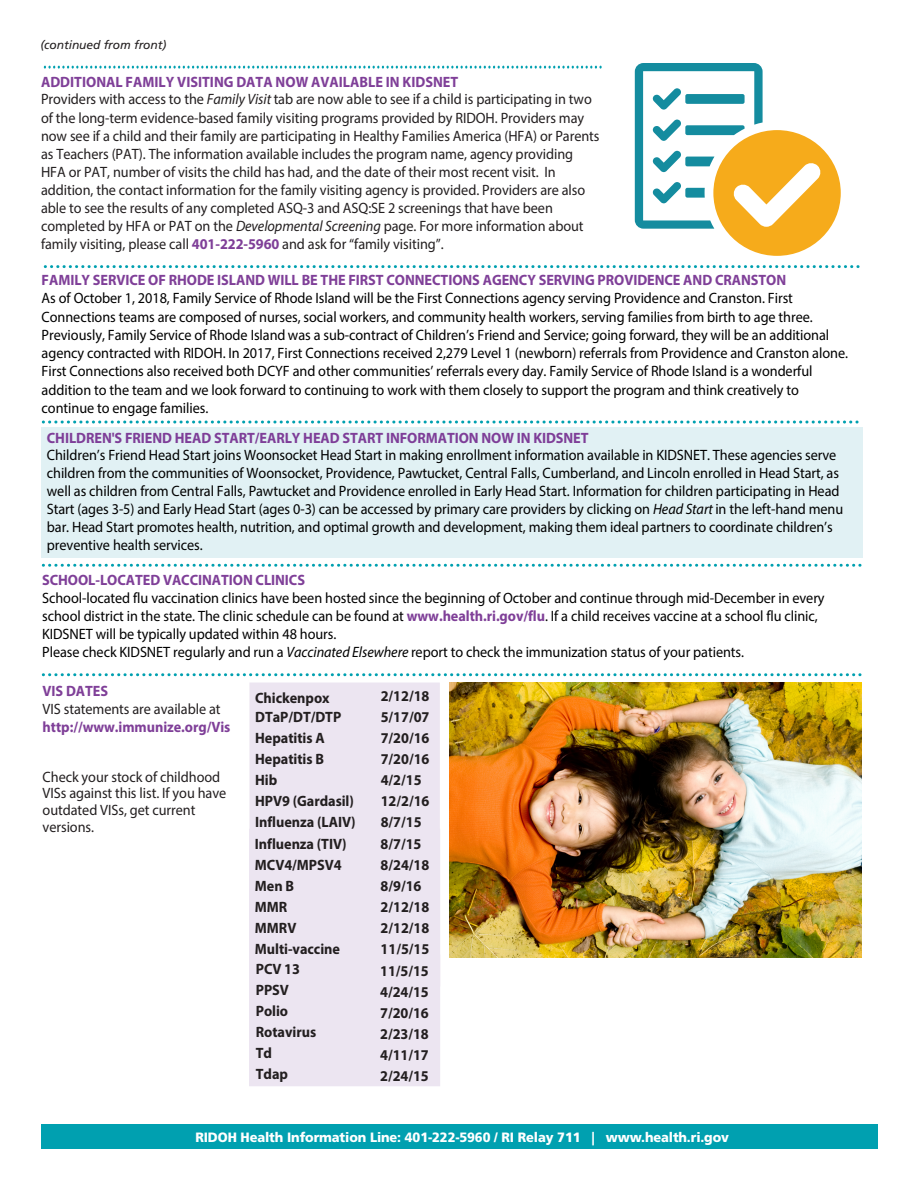
<style>
.page{position:relative;width:918px;height:1188px;background:#fff}
.page>*{position:absolute;margin:0;border:0;box-sizing:border-box;transform-origin:0 0}
.Body_Copy{font:15px/18.3px "Myriad Pro";letter-spacing:-.005em;color:#000;scale:.95 1}
.Body_Copy-2{font:15px/18px "Myriad Pro";letter-spacing:-.005em;color:#231f20;scale:.95 1}
.t1{font:700 15px/21px "Myriad Pro";letter-spacing:-.005em;color:#231f20;scale:.95 1}
.t2{font:700 15px "Myriad Pro";letter-spacing:-.005em;color:#7f3f98;scale:.95 1}
.t3{font:700 15px "Myriad Pro";letter-spacing:-.005em;color:#7e3e98;scale:.95 1}
.t4{font:900 13.5px "Frutiger";letter-spacing:-.01em;color:#fff;scale:.95 1}
.Body_Copy-3{font:italic 12px "Frutiger";letter-spacing:-.005em;color:#231f20}
.s1{font-weight:700;color:#7f3f98}
.s2{font-style:italic}
</style>
<div class="page">
<div style="left:41px;top:1124px;width:837px;height:24px;background:#00a0b0"></div>
<svg style="left:43px;top:421px;width:816px;height:3px"></svg>
<svg style="left:43px;top:673px;width:818px;height:3px"></svg>
<div style="left:41px;top:427px;width:821px;height:131px;background:#e1f1f4"></div>
<svg style="left:45px;top:265px;width:815px;height:3px"></svg>
<svg style="left:45px;top:66px;width:557px;height:2px"></svg>
<div style="left:249px;top:736px;width:191px;height:51px;background:#ece5f1"></div>
<div style="left:249px;top:882px;width:191px;height:51px;background:#ece5f1"></div>
<div style="left:249px;top:997px;width:191px;height:47px;background:#ece5f1"></div>
<img style="left:450px;top:682px;width:411px;height:276px">
<svg style="left:635px;top:63px;width:206px;height:193px"></svg>
<svg style="left:43px;top:564px;width:818px;height:3px"></svg>
<p class="Body_Copy-3" style="left:40px;top:38px;width:128px">(continued from front)</p>
<p class="Body_Copy-2" style="left:41px;top:72px;width:589px"><span class="s1">ADDITIONAL FAMILY VISITING DATA NOW AVAILABLE IN KIDSNET<br></span>Providers with access to the <span class="s2">Family Visit</span> tab are now able to see if a child is participating in two of the long-term evidence-based family visiting programs provided by RIDOH. Providers may now see if a child and their family are participating in Healthy Families America (HFA) or Parents as Teachers (PAT). The information available includes the program name, agency providing HFA or PAT, number of visits the child has had, and the date of their most recent visit. In addition, the contact information for the family visiting agency is provided. Providers are also able to see the results of any completed ASQ-3 and ASQ:SE 2 screenings that have been completed by HFA or PAT on the <span class="s2">Developmental Screening</span> page. For more information about family visiting, please call <span class="s1">401-222-5960</span> and ask for “family visiting”.</p>
<p class="Body_Copy" style="left:42px;top:271px;width:850px"><span class="s1">FAMILY SERVICE OF RHODE ISLAND WILL BE THE FIRST CONNECTIONS AGENCY SERVING PROVIDENCE AND CRANSTON<br></span>As of October 1, 2018, Family Service of Rhode Island will be the First Connections agency serving Providence and Cranston. First Connections teams are composed of nurses, social workers, and community health workers, serving families from birth to age three.<br>Previously, Family Service of Rhode Island was a sub-contract of Children’s Friend and Service; going forward, they will be an additional agency contracted with RIDOH. In 2017, First Connections received 2,279 Level 1 (newborn) referrals from Providence and Cranston alone.<br>First Connections also received both DCYF and other communities’ referrals every day. Family Service of Rhode Island is a wonderful addition to the team and we look forward to continuing to work with them closely to support the program and think creatively to continue to engage families.</p>
<p class="t3" style="left:47px;top:428px;width:572px">CHILDREN'S FRIEND HEAD START/EARLY HEAD START INFORMATION NOW IN KIDSNET</p>
<p class="Body_Copy" style="left:47px;top:446px;width:840px">Children’s Friend Head Start joins Woonsocket Head Start in making enrollment information available in KIDSNET. These agencies serve children from the communities of Woonsocket, Providence, Pawtucket, Central Falls, Cumberland, and Lincoln enrolled in Head Start, as well as children from Central Falls, Pawtucket and Providence enrolled in Early Head Start. Information for children participating in Head Start (ages 3-5) and Early Head Start (ages 0-3) can be accessed by primary care providers by clicking on <span class="s2">Head Start</span> in the left-hand menu bar. Head Start promotes health, nutrition, and optimal growth and development, making them ideal partners to coordinate children’s preventive health services.</p>
<p class="t2" style="left:42px;top:570px;width:278px">SCHOOL-LOCATED VACCINATION CLINICS</p>
<p class="Body_Copy" style="left:42px;top:589px;width:825px">School-located flu vaccination clinics have been hosted since the beginning of October and continue through mid-December in every school district in the state. The clinic schedule can be found at <span class="s1">www.health.ri.gov/flu</span>. If a child receives vaccine at a school flu clinic, KIDSNET will be typically updated within 48 hours.<br>Please check KIDSNET regularly and run a <span class="s2">Vaccinated Elsewhere</span> report to check the immunization status of your patients.</p>
<p class="t2" style="left:43px;top:681px;width:70px">VIS DATES</p>
<p class="Body_Copy-2" style="left:43px;top:700px;width:189px">VIS statements are available at</p>
<p class="t2" style="left:43px;top:717px;width:199px">http://www.immunize.org/Vis</p>
<p class="Body_Copy-2" style="left:43px;top:768px;width:195px;line-height:16.6px">Check your stock of childhood<br>VISs against this list. If you have outdated VISs, get current versions.</p>
<p class="t1" style="left:255px;top:687px;width:92px;line-height:19.5px">Chickenpox<br>DTaP/DT/DTP</p>
<p class="t1" style="left:255px;top:727px;width:107px">Hepatitis A<br>Hepatitis B<br>Hib<br>HPV9 (Gardasil)<br>Influenza (LAIV)</p>
<p class="t1" style="left:255px;top:833px;width:98px">Influenza (TIV)<br>MCV4/MPSV4<br>Men B<br>MMR<br>MMRV<br>Multi-vaccine</p>
<p class="t1" style="left:381px;top:685px;width:53px">2/12/18<br>5/17/07<br>7/20/16<br>7/20/16<br>4/2/15<br>12/2/16<br>8/7/15<br>8/7/15<br>8/24/18<br>8/9/16<br>2/12/18<br>2/12/18<br>11/5/15</p>
<p class="t1" style="left:256px;top:958px;width:65px">PCV 13<br>PPSV<br>Polio<br>Rotavirus<br>Td<br>Tdap</p>
<p class="t1" style="left:380px;top:960px;width:53px;text-align:justify">11/5/15<br>4/24/15<br>7/20/16<br>2/23/18<br>4/11/17<br>2/24/15</p>
<p class="t4" style="left:195px;top:1129px;width:563px">RIDOH Health Information Line: 401-222-5960 / RI Relay 711 | www.health.ri.gov</p>
</div>
